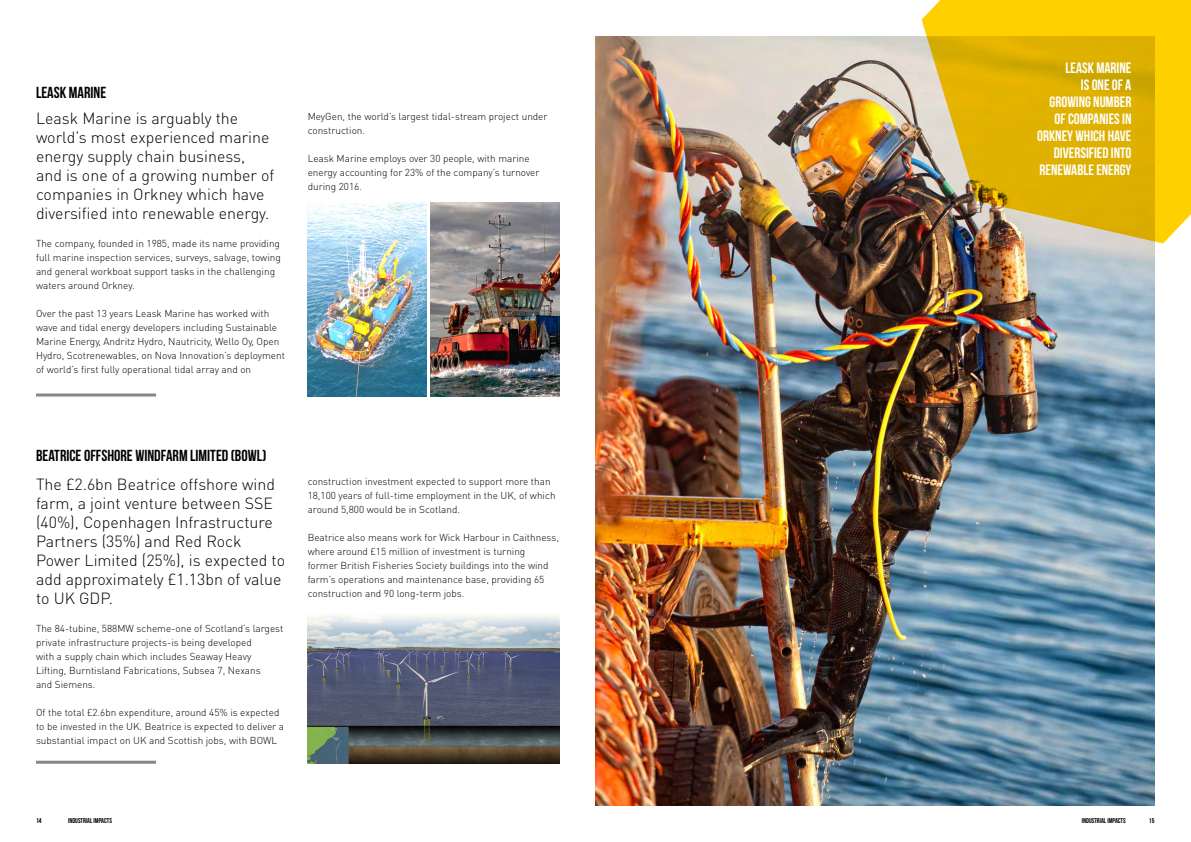
<style>
.page{position:relative;width:1191px;height:842px;background:#fff}
.page>*{position:absolute;margin:0;border:0;box-sizing:border-box;transform-origin:0 0}
.t1{font:300 16px/19px "DIN Pro";color:#000}
.t2{font:700 16px "Bebas Neue";color:#000}
.t3{font:700 15px/17px "Bebas Neue";color:#fff;text-align:right}
.t4{font:300 10px/14px "DIN Pro";color:#000}
.t5{font:700 7px "Bebas Neue";color:#000}
</style>
<div class="page">
<img style="left:308px;top:615px;width:251px;height:149px">
<img style="left:430px;top:202px;width:129px;height:194px">
<img style="left:308px;top:202px;width:118px;height:194px">
<hr style="left:36px;top:393px;width:120px;height:3px;background:#878787">
<hr style="left:36px;top:761px;width:120px;height:3px;background:#878787">
<img style="left:595px;top:36px;width:560px;height:770px">
<svg style="left:921px;top:0;width:270px;height:243px;background:#deb61d"></svg>
<h1 class="t2" style="left:36px;top:84px;width:72px">LEASK MARINE</h1>
<h1 class="t1" style="left:36px;top:108px;width:240px">Leask Marine is arguably the world’s most experienced marine energy supply chain business, and is one of a growing number of companies in Orkney which have diversified into renewable energy.</h1>
<p class="t4" style="left:36px;top:236px;width:246px">The company, founded in 1985, made its name providing full marine inspection services, surveys, salvage, towing and general workboat support tasks in the challenging waters around Orkney.</p>
<p class="t4" style="left:36px;top:306px;width:250px">Over the past 13 years Leask Marine has worked with wave and tidal energy developers including Sustainable Marine Energy, Andritz Hydro, Nautricity, Wello Oy, Open Hydro, Scotrenewables, on Nova Innovation’s deployment of world’s first fully operational tidal array and on</p>
<p class="t4" style="left:308px;top:109px;width:241px">MeyGen, the world’s largest tidal-stream project under construction.</p>
<p class="t4" style="left:308px;top:151px;width:233px">Leask Marine employs over 30 people, with marine energy accounting for 23% of the company’s turnover during 2016.</p>
<h1 class="t2" style="left:36px;top:447px;width:232px">BEATRICE OFFSHORE WINDFARM LIMITED (BOWL)</h1>
<h1 class="t1" style="left:36px;top:474px;width:250px">The £2.6bn Beatrice offshore wind farm, a joint venture between SSE (40%), Copenhagen Infrastructure<br>Partners (35%) and Red Rock<br>Power Limited (25%), is expected to add approximately £1.13bn of value to UK GDP.</h1>
<p class="t4" style="left:36px;top:621px;width:249px">The 84-tubine, 588MW scheme-one of Scotland’s largest private infrastructure projects-is being developed<br>with a supply chain which includes Seaway Heavy Lifting, Burntisland Fabrications, Subsea 7, Nexans<br>and Siemens.</p>
<p class="t4" style="left:36px;top:705px;width:250px">Of the total £2.6bn expenditure, around 45% is expected to be invested in the UK. Beatrice is expected to deliver a substantial impact on UK and Scottish jobs, with BOWL</p>
<p class="t4" style="left:308px;top:474px;width:249px">construction investment expected to support more than<br>18,100 years of full-time employment in the UK, of which around 5,800 would be in Scotland.</p>
<p class="t4" style="left:308px;top:530px;width:253px">Beatrice also means work for Wick Harbour in Caithness, where around £15 million of investment is turning<br>former British Fisheries Society buildings into the wind farm’s operations and maintenance base, providing 65 construction and 90 long-term jobs.</p>
<h2 class="t3" style="left:1037px;top:60px;width:96px">LEASK MARINE<br>IS ONE OF A<br>GROWING NUMBER<br>OF COMPANIES IN<br>ORKNEY WHICH HAVE<br>DIVERSIFIED INTO<br>RENEWABLE ENERGY</h2>
<p class="t5" style="left:36px;top:817px;width:7px">14</p>
<p class="t5" style="left:68px;top:817px;width:45px">INDUSTRIAL IMPACTS</p>
<p class="t5" style="left:1081px;top:817px;width:45px">INDUSTRIAL IMPACTS</p>
<p class="t5" style="left:1148px;top:817px;width:7px">15</p>
</div>
